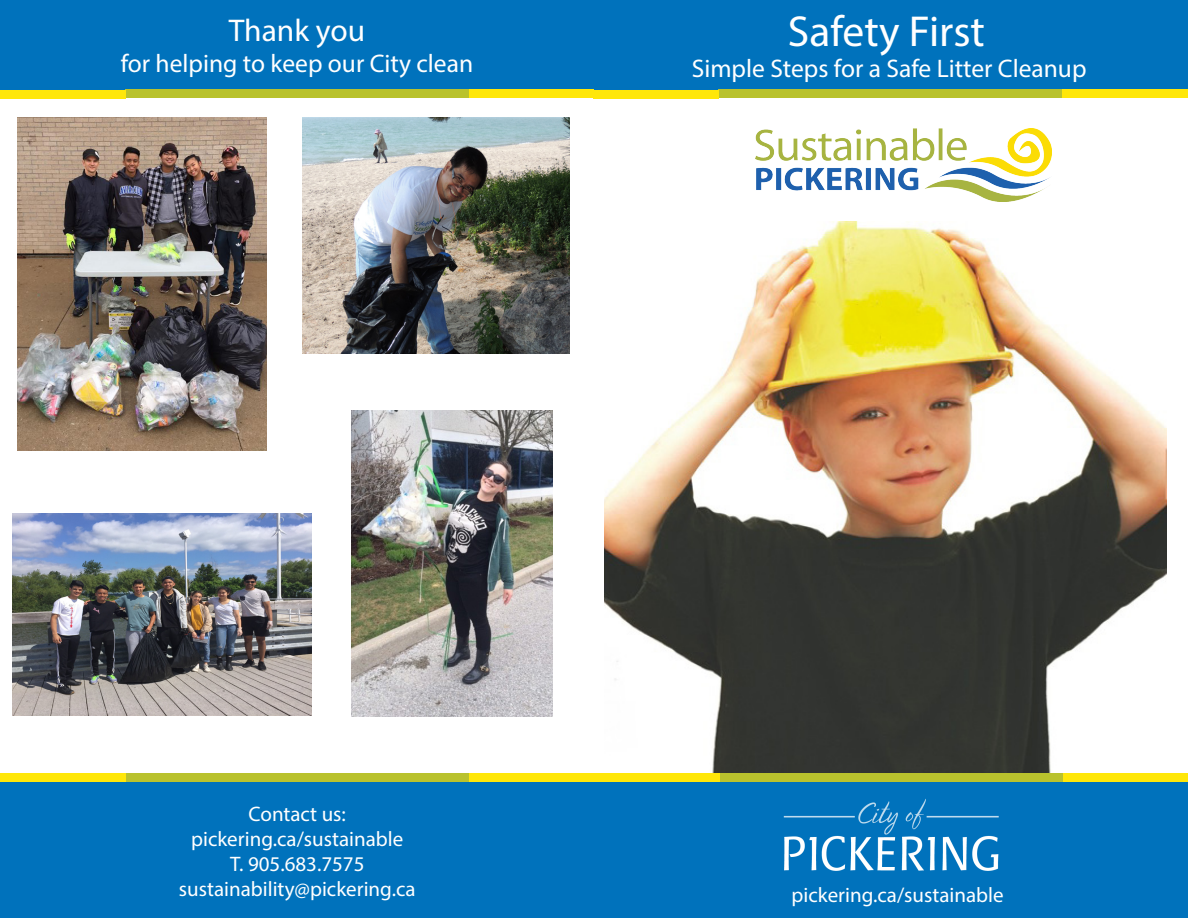
<style>
.page{position:relative;width:1188px;height:918px;background:#fff}
.page>*{position:absolute;margin:0;border:0;box-sizing:border-box;transform-origin:0 0}
.t1{font:43.5px "Myriad Pro";color:#fff}
.t2{font:31.5px "Myriad Pro";color:#fff}
.t3{font:25.5px "Myriad Pro";color:#fff}
.t4{font:21px "Myriad Pro";color:#fff}
</style>
<div class="page">
<div style="left:0;top:782px;width:594px;height:136px;background:#0072bc"></div>
<div style="left:594px;top:0;width:594px;height:89px;background:#0072bc"></div>
<div style="left:0;top:0;width:594px;height:90px;background:#0072bc"></div>
<div style="left:1062px;top:89px;width:125px;height:9px;background:#ffe709"></div>
<div style="left:719px;top:89px;width:343px;height:9px;background:#b9c22d"></div>
<div style="left:594px;top:90px;width:125px;height:8px;background:#ffe709"></div>
<div style="left:592px;top:783px;width:596px;height:135px;background:#0072bc"></div>
<div style="left:469px;top:89px;width:125px;height:9px;background:#ffe709"></div>
<div style="left:126px;top:89px;width:343px;height:9px;background:#b9c22d"></div>
<div style="left:0;top:90px;width:126px;height:8px;background:#ffe709"></div>
<img style="left:756px;top:129px;width:295px;height:72px">
<img style="left:604px;top:221px;width:563px;height:552px">
<img style="left:759px;top:782px;width:265px;height:89px">
<div style="left:469px;top:773px;width:125px;height:9px;background:#ffe709"></div>
<div style="left:126px;top:773px;width:343px;height:9px;background:#b9c22d"></div>
<div style="left:0;top:774px;width:126px;height:8px;background:#ffe709"></div>
<img style="left:18px;top:117px;width:248px;height:334px">
<img style="left:302px;top:117px;width:268px;height:236px">
<img style="left:12px;top:513px;width:299px;height:202px">
<div style="left:1062px;top:773px;width:126px;height:9px;background:#ffe709"></div>
<div style="left:719px;top:773px;width:343px;height:9px;background:#b9c22d"></div>
<div style="left:594px;top:774px;width:125px;height:8px;background:#ffe709"></div>
<img style="left:351px;top:411px;width:201px;height:306px">
<p class="t2" style="left:229px;top:11px;width:138px">Thank you</p>
<p class="t3" style="left:121px;top:47px;width:354px">for helping to keep our City clean</p>
<p class="t1" style="left:788px;top:5px;width:199px">Safety First</p>
<p class="t3" style="left:692px;top:52px;width:396px">Simple Steps for a Safe Litter Cleanup</p>
<p class="t4" style="left:249px;top:801px;width:99px">Contact us:</p>
<p class="t4" style="left:191px;top:826px;width:214px">pickering.ca/sustainable</p>
<p class="t4" style="left:230px;top:851px;width:136px">T. 905.683.7575</p>
<p class="t4" style="left:179px;top:876px;width:238px">sustainability@pickering.ca</p>
<p class="t4" style="left:792px;top:882px;width:214px">pickering.ca/sustainable</p>
</div>
